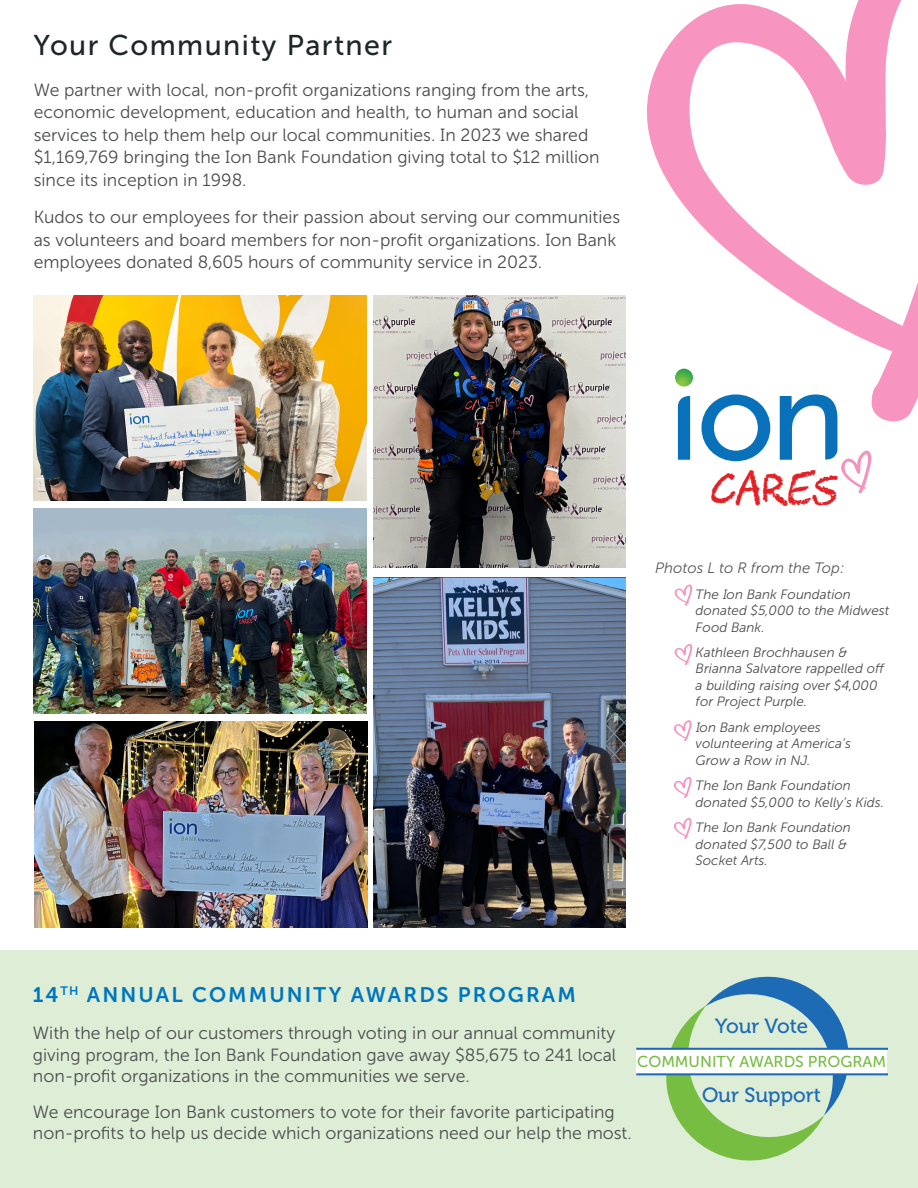
<style>
.page{position:relative;width:918px;height:1188px;background:#fff}
.page>*{position:absolute;margin:0;border:0;box-sizing:border-box;transform-origin:0 0}
.t1{font:40.8px "CHAWP";color:#e52025}
.t2{font:28.5px "Museo Sans 500";letter-spacing:.05em;color:#1d2629}
.t3{font:21px "Museo Sans 700";letter-spacing:.1em;color:#0076bf}
.t4{font:20.55px "Museo 500";color:#1e6bb5}
.t5{font:17.7px/22.5px "Museo Sans 300";color:#4b4c4d}
.t6{font:15.75px "Museo Sans 500";color:#76bd42}
.t7{font:italic 15px "Museo Sans 300";color:#57585a}
.t8{font:italic 13.5px/16.5px "Museo Sans 300";color:#4b4c4d}
.s1{font-family:"Museo 300"}
.s2{font-family:"Museo 300";font-style:normal}
</style>
<div class="page">
<svg style="left:647px;top:0;width:271px;height:429px"></svg>
<div style="left:0;top:950px;width:918px;height:238px;background:#deeed6"></div>
<svg style="left:674px;top:584px;width:19px;height:22px"></svg>
<svg style="left:674px;top:644px;width:19px;height:21px"></svg>
<svg style="left:674px;top:720px;width:18px;height:22px"></svg>
<svg style="left:674px;top:777px;width:18px;height:21px"></svg>
<svg style="left:674px;top:818px;width:18px;height:21px"></svg>
<svg style="left:701px;top:394px;width:69px;height:67px"></svg>
<svg style="left:675px;top:369px;width:18px;height:18px"></svg>
<svg style="left:678px;top:396px;width:12px;height:64px"></svg>
<svg style="left:780px;top:394px;width:91px;height:100px"></svg>
<img style="left:34px;top:509px;width:332px;height:205px">
<img style="left:34px;top:295px;width:332px;height:206px">
<img style="left:374px;top:577px;width:251px;height:350px">
<img style="left:35px;top:722px;width:332px;height:205px">
<img style="left:374px;top:295px;width:251px;height:273px">
<svg style="left:662px;top:977px;width:190px;height:184px"></svg>
<div style="left:636px;top:1049px;width:251px;height:25px;background:#fff"></div>
<hr style="left:636px;top:1048px;width:251px;height:2px;background:#1e6bb5">
<hr style="left:636px;top:1073px;width:251px;height:2px;background:#1e6bb5">
<p class="t2" style="left:33px;top:30px;width:360px">Your Community Partner</p>
<p class="t5" style="left:34px;top:78px;width:567px">We partner with local, non-profit organizations ranging from the arts, economic development, education and health, to human and social services to help them help our local communities. <span class="s1">I</span>n 2023 we shared $1,169,769 bringing the <span class="s1">I</span>on Bank Foundation giving total to $12 million since its inception in 1998.</p>
<p class="t5" style="left:34px;top:206px;width:588px">Kudos to our employees for their passion about serving our communities as volunteers and board members for non-profit organizations. <span class="s1">I</span>on Bank employees donated 8,605 hours of community service in 2023.</p>
<p class="t1" style="left:712px;top:459px;width:129px">CARES</p>
<p class="t7" style="left:655px;top:560px;width:191px">Photos L to R from the Top:</p>
<p class="t8" style="left:696px;top:586px;width:195px;text-indent:-14px">• The <span class="s1">I</span>on Bank Foundation donated $5,000 to the Midwest<br>Food Bank.</p>
<p class="t8" style="left:696px;top:644px;width:191px;text-indent:-14px">• Kathleen Brochhausen &amp;<br>Brianna Salvatore rappelled off a building raising over $4,000 for Project Purple.</p>
<p class="t8" style="left:696px;top:719px;width:157px;text-indent:-14px"><span class="s2">•</span> <span class="s1">I</span>on Bank employees volunteering at America’s<br>Grow a Row in NJ.</p>
<p class="t8" style="left:696px;top:777px;width:190px;text-indent:-14px">• The <span class="s1">I</span>on Bank Foundation donated $5,000 to Kelly’s Kids.</p>
<p class="t8" style="left:696px;top:819px;width:157px;text-indent:-14px">• The <span class="s1">I</span>on Bank Foundation donated $7,500 to Ball &amp;<br>Socket Arts.</p>
<p class="t3" style="left:33px;top:983px;width:544px">14<sup>TH</sup> ANNUAL COMMUNITY AWARDS PROGRAM</p>
<p class="t5" style="left:33px;top:1023px;width:585px;line-height:21.1px;text-align:justify">With the help of our customers through voting in our annual community giving program, the <span class="s1">I</span>on Bank Foundation gave away $85,675 to 241 local non-profit organizations in the communities we serve.</p>
<p class="t5" style="left:33px;top:1101px;width:600px;line-height:21.1px">We encourage <span class="s1">I</span>on Bank customers to vote for their favorite participating non-profits to help us decide which organizations need our help the most.</p>
<p class="t4" style="left:715px;top:1015px;width:95px">Your Vote</p>
<p class="t6" style="left:637px;top:1053px;width:251px">COMMUNITY AWARDS PROGRAM</p>
<p class="t4" style="left:702px;top:1084px;width:120px">Our Support</p>
</div>
